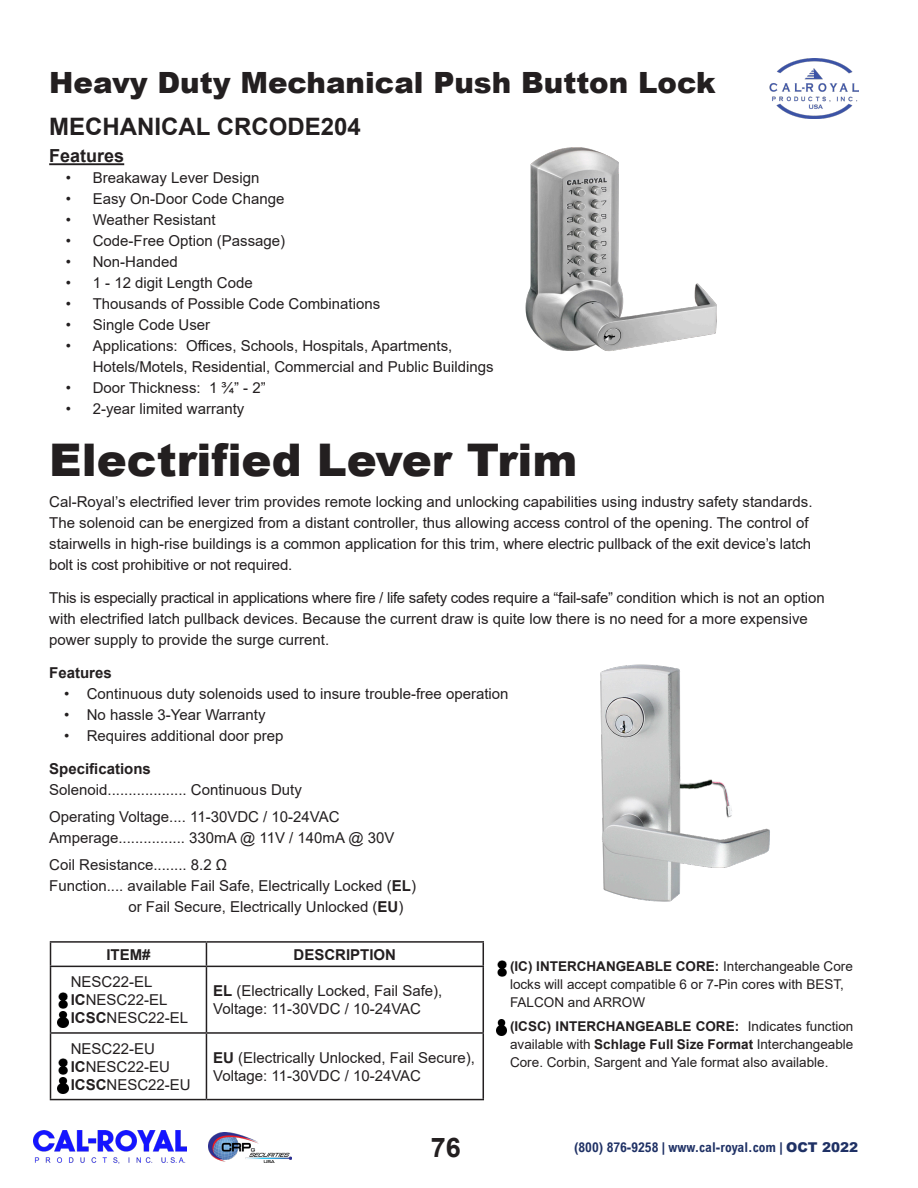
<style>
.page{position:relative;width:918px;height:1188px;background:#fff}
.page>*{position:absolute;margin:0;border:0;box-sizing:border-box;transform-origin:0 0}
.t1{font:900 45px "Arial";color:#231f20}
.t2{font:900 29.25px "Arial";color:#231f20}
.t3{font:700 27px "Arial";color:#231f20}
.t4{font:700 24px "Arial";color:#231f20}
.t5{font:700 18px "Arial";color:#231f20}
.t6{font:15px/21px "Arial";color:#231f20}
.t7{font:700 15px "Arial";color:#231f20}
.t8{font:13.5px/18px "Arial";color:#231f20}
.t9{font:700 condensed 13.5px "Arial";color:#1f3165}
.s1{font-weight:700}
.s2{font-weight:900;font-stretch:normal}
</style>
<div class="page">
<img style="left:770px;top:59px;width:88px;height:60px">
<img style="left:33px;top:1130px;width:153px;height:34px">
<img style="left:208px;top:1133px;width:84px;height:29px">
<img style="left:600px;top:664px;width:170px;height:238px">
<hr style="left:49px;top:163px;width:75px;height:2px;background:#231f20">
<img style="left:525px;top:147px;width:192px;height:204px">
<img style="left:497px;top:960px;width:9px;height:17px">
<img style="left:496px;top:1020px;width:11px;height:16px">
<img style="left:59px;top:992px;width:9px;height:17px">
<img style="left:59px;top:1058px;width:9px;height:17px">
<img style="left:58px;top:1011px;width:10px;height:16px">
<img style="left:58px;top:1077px;width:10px;height:16px">
<hr style="left:50px;top:941px;width:156px;height:2px;background:#231f20">
<svg style="left:50px;top:943px;width:1px;height:23px"></svg>
<hr style="left:206px;top:941px;width:278px;height:2px;background:#231f20">
<svg style="left:206px;top:943px;width:1px;height:23px"></svg>
<svg style="left:483px;top:943px;width:1px;height:23px"></svg>
<hr style="left:50px;top:966px;width:156px;height:1px;background:#231f20">
<hr style="left:50px;top:967px;width:1px;height:65px;background:#231f20">
<hr style="left:206px;top:966px;width:278px;height:1px;background:#231f20">
<hr style="left:206px;top:967px;width:1px;height:65px;background:#231f20">
<hr style="left:483px;top:967px;width:1px;height:65px;background:#231f20">
<hr style="left:50px;top:1032px;width:156px;height:2px;background:#231f20">
<hr style="left:50px;top:1034px;width:1px;height:65px;background:#231f20">
<hr style="left:206px;top:1032px;width:278px;height:2px;background:#231f20">
<hr style="left:206px;top:1034px;width:1px;height:65px;background:#231f20">
<hr style="left:483px;top:1034px;width:1px;height:65px;background:#231f20">
<hr style="left:50px;top:1099px;width:156px;height:1px;background:#231f20">
<hr style="left:206px;top:1099px;width:278px;height:1px;background:#231f20">
<p class="t2" style="left:49px;top:62px;width:668px">Heavy Duty Mechanical Push Button Lock</p>
<p class="t4" style="left:49px;top:110px;width:313px">MECHANICAL CRCODE204</p>
<p class="t5" style="left:49px;top:143px;width:77px">Features</p>
<p class="t6" style="left:66px;top:167px;width:195px">• Breakaway Lever Design</p>
<p class="t6" style="left:66px;top:188px;width:220px">• Easy On-Door Code Change</p>
<p class="t6" style="left:66px;top:209px;width:152px">• Weather Resistant</p>
<p class="t6" style="left:66px;top:230px;width:221px">• Code-Free Option (Passage)</p>
<p class="t6" style="left:66px;top:251px;width:114px">• Non-Handed</p>
<p class="t6" style="left:66px;top:272px;width:189px">• 1 - 12 digit Length Code</p>
<p class="t6" style="left:66px;top:293px;width:316px">• Thousands of Possible Code Combinations</p>
<p class="t6" style="left:66px;top:314px;width:146px">• Single Code User</p>
<p class="t6" style="left:93px;top:335px;width:402px;text-indent:-27px">• Applications: Offices, Schools, Hospitals, Apartments,<br>Hotels/Motels, Residential, Commercial and Public Buildings</p>
<p class="t6" style="left:66px;top:377px;width:202px">• Door Thickness: 1 ¾” - 2”</p>
<p class="t6" style="left:66px;top:398px;width:180px">• 2-year limited warranty</p>
<p class="t1" style="left:49px;top:428px;width:530px">Electrified Lever Trim</p>
<p class="t6" style="left:49px;top:491px;width:765px">Cal-Royal’s electrified lever trim provides remote locking and unlocking capabilities using industry safety standards.</p>
<p class="t6" style="left:49px;top:512px;width:763px">The solenoid can be energized from a distant controller, thus allowing access control of the opening. The control of stairwells in high-rise buildings is a common application for this trim, where electric pullback of the exit device’s latch</p>
<p class="t6" style="left:49px;top:554px;width:245px">bolt is cost prohibitive or not required.</p>
<p class="t6" style="left:49px;top:587px;width:777px">This is especially practical in applications where fire / life safety codes require a “fail-safe” condition which is not an option with electrified latch pullback devices. Because the current draw is quite low there is no need for a more expensive</p>
<p class="t6" style="left:49px;top:629px;width:282px">power supply to provide the surge current.</p>
<p class="t7" style="left:49px;top:662px;width:64px">Features</p>
<p class="t6" style="left:64px;top:683px;width:446px">• Continuous duty solenoids used to insure trouble-free operation</p>
<p class="t6" style="left:64px;top:704px;width:203px">• No hassle 3-Year Warranty</p>
<p class="t6" style="left:64px;top:725px;width:221px">• Requires additional door prep</p>
<p class="t7" style="left:49px;top:758px;width:103px">Specifications</p>
<p class="t6" style="left:49px;top:779px;width:254px">Solenoid................... Continuous Duty</p>
<p class="t6" style="left:49px;top:806px;width:347px">Operating Voltage.... 11-30VDC / 10-24VAC<br>Amperage................ 330mA @ 11V / 140mA @ 30V</p>
<p class="t6" style="left:49px;top:854px;width:179px">Coil Resistance........ 8.2 Ω</p>
<p class="t6" style="left:49px;top:875px;width:368px">Function.... available Fail Safe, Electrically Locked (<span class="s1">EL</span>)</p>
<p class="t6" style="left:128px;top:896px;width:277px">or Fail Secure, Electrically Unlocked (<span class="s1">EU</span>)</p>
<p class="t7" style="left:106px;top:944px;width:46px">ITEM#</p>
<p class="t7" style="left:294px;top:944px;width:104px">DESCRIPTION</p>
<p class="t6" style="left:71px;top:971px;width:83px">NESC22-EL</p>
<p class="t6" style="left:71px;top:989px;width:98px"><span class="s1">IC</span>NESC22-EL</p>
<p class="t6" style="left:71px;top:1007px;width:119px"><span class="s1">ICSC</span>NESC22-EL</p>
<p class="t6" style="left:213px;top:980px;width:231px"><span class="s1">EL</span> (Electrically Locked, Fail Safe),</p>
<p class="t6" style="left:213px;top:998px;width:209px">Voltage: 11-30VDC / 10-24VAC</p>
<p class="t6" style="left:71px;top:1038px;width:86px">NESC22-EU</p>
<p class="t6" style="left:71px;top:1056px;width:101px"><span class="s1">IC</span>NESC22-EU</p>
<p class="t6" style="left:71px;top:1074px;width:122px"><span class="s1">ICSC</span>NESC22-EU</p>
<p class="t6" style="left:213px;top:1047px;width:263px"><span class="s1">EU</span> (Electrically Unlocked, Fail Secure),</p>
<p class="t6" style="left:213px;top:1065px;width:209px">Voltage: 11-30VDC / 10-24VAC</p>
<p class="t8" style="left:510px;top:958px;width:344px"><span class="s1">(IC) INTERCHANGEABLE CORE:</span> Interchangeable Core locks will accept compatible 6 or 7-Pin cores with BEST,<br>FALCON and ARROW</p>
<p class="t8" style="left:510px;top:1018px;width:345px;text-align:justify"><span class="s1">(ICSC) INTERCHANGEABLE CORE:</span> Indicates function available with <span class="s1">Schlage Full Size Format</span> Interchangeable Core. Corbin, Sargent and Yale format also available.</p>
<h3 class="t3" style="left:431px;top:1129px;width:32px">76</h3>
<p class="t9" style="left:574px;top:1140px;width:286px">(800) 876-9258 | www.cal-royal.com | <span class="s2">OCT 2022</span></p>
</div>
